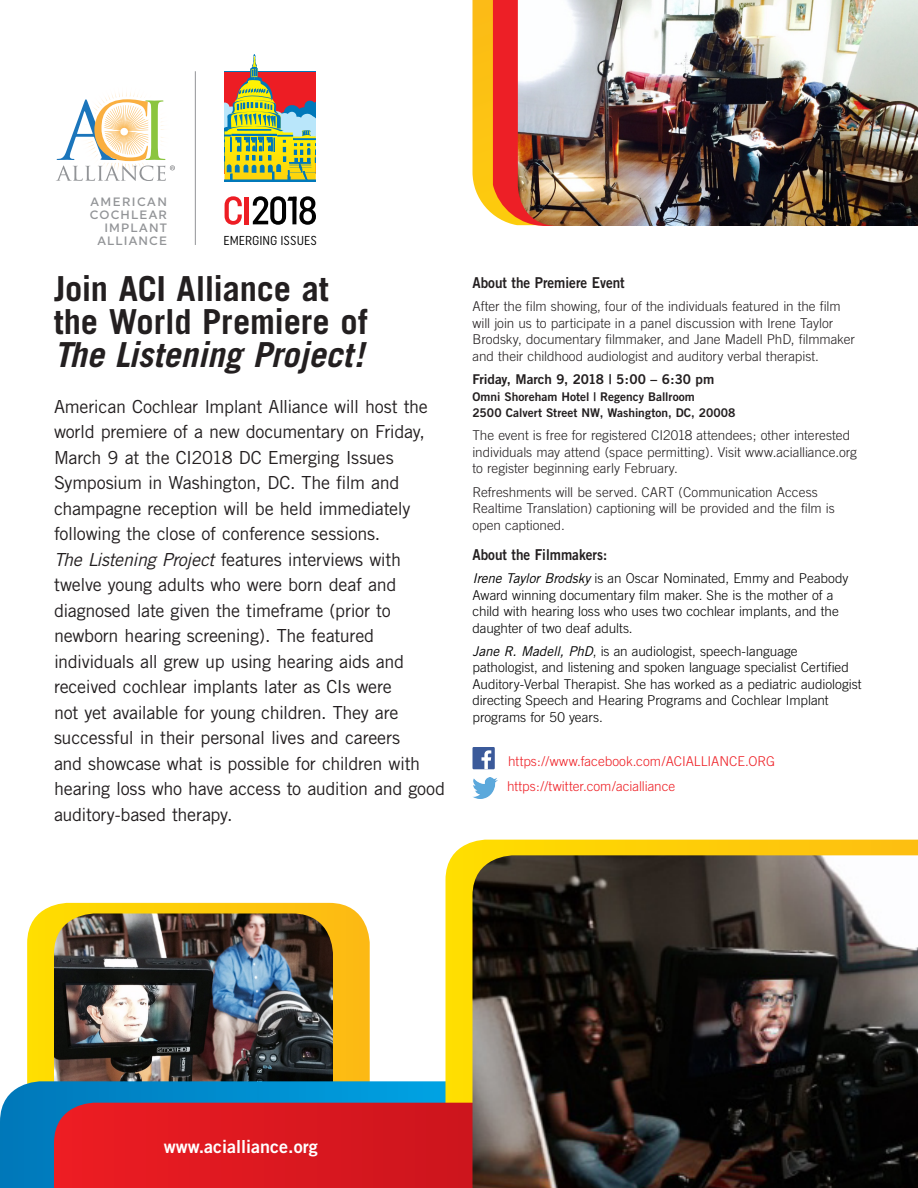
<style>
.page{position:relative;width:918px;height:1188px;background:#fff}
.page>*{position:absolute;margin:0;border:0;box-sizing:border-box;transform-origin:0 0}
.t1{font:700 34.5px/33px "Trade Gothic";letter-spacing:-.005em;color:#231f20}
.intro{font:18px/25.5px "Trade Gothic";letter-spacing:-.02em;color:#231f20}
.t2{font:18px "Trade Gothic Bold Two";color:#fff}
.t3{font:15px "Trade Gothic Bold Two";color:#231f20;scale:.9 1}
.Body_SPACE{font:300 13.5px/16.5px "Trade Gothic";letter-spacing:-.005em;color:#231f20}
.Body_SPACE-2{font:300 13.5px/16.5px "Trade Gothic";color:#000}
.Body_SPACE-3{font:300 13.5px "Trade Gothic";color:#ee1d23}
.Body_SPACE-4{font:13.5px "Trade Gothic Bold Two";letter-spacing:-.01em;color:#231f20}
.t4{font:condensed 12.9px "Uniform";letter-spacing:.005em;color:#010101}
.t5{font:500 12.15px/12.9px "Uniform";letter-spacing:.1em;color:#929497;text-align:right}
.Body{font:12px "Trade Gothic Bold Two";color:#231f20}
.s1{font-style:italic}
.s2{font-weight:400;font-style:italic}
</style>
<div class="page">
<svg style="left:27px;top:903px;width:343px;height:178px;background:#fccb17"></svg>
<img style="left:54px;top:914px;width:279px;height:167px">
<svg style="left:0;top:1081px;width:446px;height:107px;background:#0988c6"></svg>
<svg style="left:446px;top:840px;width:472px;height:263px;background:#fed60a"></svg>
<svg style="left:54px;top:1103px;width:418px;height:85px;background:#da1921"></svg>
<svg style="left:472px;top:0;width:21px;height:215px;background:#fcc627"></svg>
<svg style="left:493px;top:0;width:25px;height:226px;background:#ee2f29"></svg>
<svg style="left:225px;top:54px;width:91px;height:127px;background:#bba965"></svg>
<svg style="left:225px;top:196px;width:17px;height:29px"></svg>
<hr style="left:245px;top:197px;width:4px;height:27px;background:#ed1d24">
<svg style="left:253px;top:196px;width:63px;height:29px"></svg>
<svg style="left:56px;top:92px;width:119px;height:89px"></svg>
<hr style="left:195px;top:71px;width:1px;height:174px;background:#929497">
<div style="left:473px;top:747px;width:22px;height:22px;background:#3b5a9a"></div>
<svg style="left:481px;top:750px;width:10px;height:19px"></svg>
<img style="left:473px;top:778px;width:25px;height:20px">
<img style="left:518px;top:0;width:400px;height:226px">
<img style="left:472px;top:855px;width:446px;height:333px">
<p class="t5" style="left:90px;top:195px;width:79px">AMERICAN<br>COCHLEAR<br>IMPLANT<br>ALLIANCE</p>
<p class="t4" style="left:224px;top:233px;width:95px">EMERGING ISSUES</p>
<h1 class="t1" style="left:54px;top:272px;width:315px">Join ACI Alliance at the World Premiere of<br><span class="s1">The Listening Project!</span></h1>
<p class="intro" style="left:54px;top:394px;width:393px">American Cochlear Implant Alliance will host the world premiere of a new documentary on Friday, March 9 at the CI2018 DC Emerging Issues Symposium in Washington, DC. The film and champagne reception will be held immediately following the close of conference sessions.<br><span class="s1">The Listening Project</span> features interviews with twelve young adults who were born deaf and diagnosed late given the timeframe (prior to newborn hearing screening). The featured individuals all grew up using hearing aids and received cochlear implants later as CIs were<br>not yet available for young children. They are successful in their personal lives and careers<br>and showcase what is possible for children with hearing loss who have access to audition and good auditory-based therapy.</p>
<h4 class="t3" style="left:472px;top:273px;width:171px">About the Premiere Event</h4>
<p class="Body_SPACE" style="left:472px;top:298px;width:384px">After the film showing, four of the individuals featured in the film will join us to participate in a panel discussion with Irene Taylor Brodsky, documentary filmmaker, and Jane Madell PhD, filmmaker and their childhood audiologist and auditory verbal therapist.</p>
<p class="Body_SPACE-4" style="left:472px;top:371px;width:243px">Friday, March 9, 2018 | 5:00 – 6:30 pm</p>
<p class="Body" style="left:472px;top:389px;width:224px">Omni Shoreham Hotel | Regency Ballroom</p>
<p class="Body" style="left:472px;top:405px;width:265px">2500 Calvert Street NW, Washington, DC, 20008</p>
<p class="Body_SPACE" style="left:472px;top:427px;width:386px">The event is free for registered CI2018 attendees; other interested individuals may attend (space permitting). Visit www.acialliance.org to register beginning early February.</p>
<p class="Body_SPACE" style="left:472px;top:483px;width:364px">Refreshments will be served. CART (Communication Access<br>Realtime Translation) captioning will be provided and the film is open captioned.</p>
<h4 class="t3" style="left:472px;top:545px;width:151px">About the Filmmakers:</h4>
<p class="Body_SPACE-2" style="left:472px;top:570px;width:378px"><span class="s2">Irene Taylor Brodsky</span> is an Oscar Nominated, Emmy and Peabody Award winning documentary film maker. She is the mother of a child with hearing loss who uses two cochlear implants, and the daughter of two deaf adults.</p>
<p class="Body_SPACE-2" style="left:472px;top:643px;width:391px"><span class="s2">Jane R. Madell, PhD</span>, is an audiologist, speech-language pathologist, and listening and spoken language specialist Certified Auditory-Verbal Therapist. She has worked as a pediatric audiologist directing Speech and Hearing Programs and Cochlear Implant programs for 50 years.</p>
<p class="Body_SPACE-3" style="left:508px;top:753px;width:269px">https://www.facebook.com/ACIALLIANCE.ORG</p>
<p class="Body_SPACE-3" style="left:507px;top:778px;width:170px">https://twitter.com/acialliance</p>
<p class="t2" style="left:164px;top:1135px;width:156px">www.acialliance.org</p>
</div>
